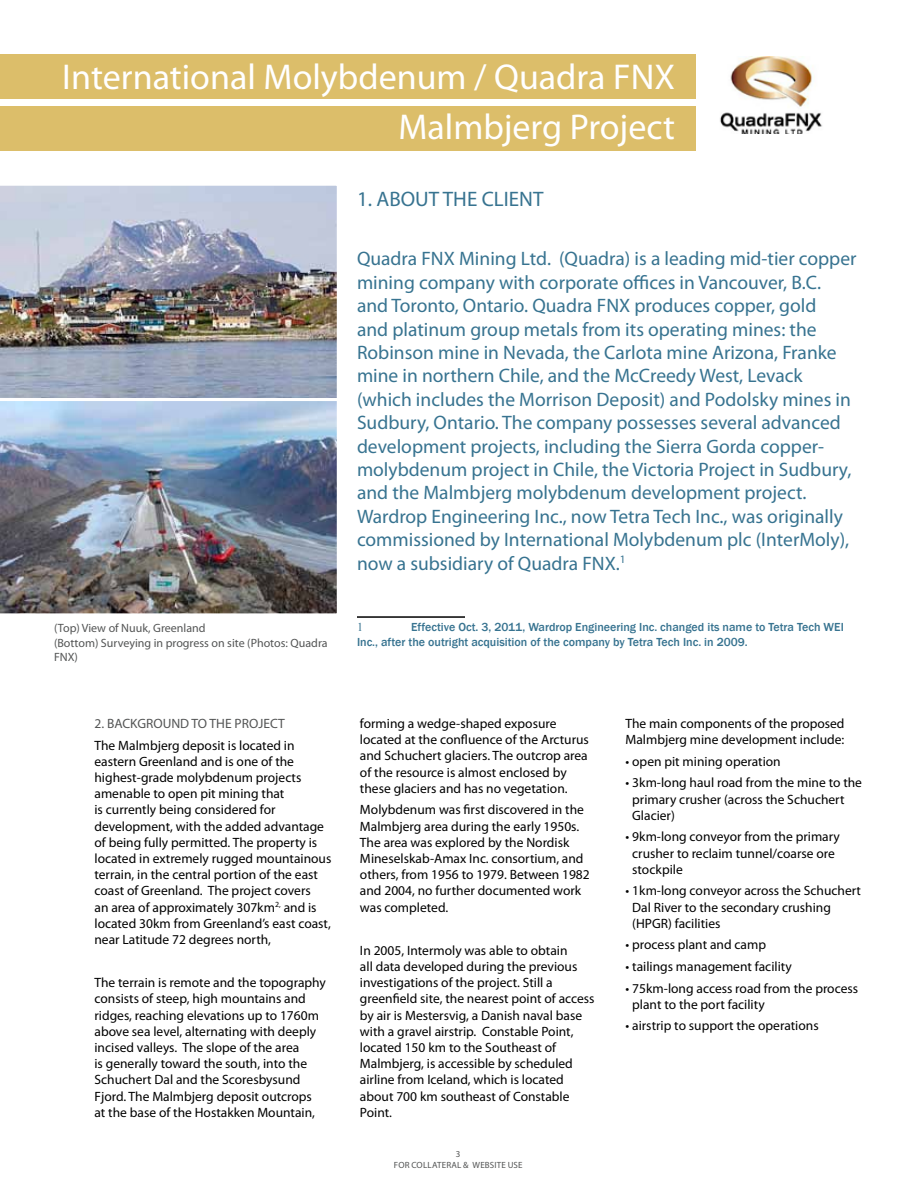
<style>
.page{position:relative;width:918px;height:1188px;background:#fff}
.page>*{position:absolute;margin:0;border:0;box-sizing:border-box;transform-origin:0 0}
.t1{font:36px/49.8px "Myriad Pro";color:#fff;text-align:right}
.t2{font:21px "Myriad Pro";color:#377390}
.t3{font:19.5px/23.4px "Myriad Pro";color:#377390}
.t4{font:13.5px/16.2px "Myriad Pro";color:#000}
.t5{font:13.5px "Myriad Pro";color:#545555}
.t6{font:500 12px/14.4px "Franklin Gothic";color:#377390}
.t7{font:12px/14.4px "Myriad Pro";color:#545555}
.t8{font:12px "Times New Roman";color:#377390}
.t9{font:9px/10.8px "Myriad Pro";letter-spacing:.015em;color:#545555;text-align:center}
</style>
<div class="page">
<div style="left:0;top:54px;width:696px;height:45px;background:#dcbe6a"></div>
<div style="left:0;top:106px;width:696px;height:45px;background:#dcbe6a"></div>
<hr style="left:357px;top:616px;width:108px;height:2px;background:#000">
<img style="left:0;top:185px;width:337px;height:212px">
<img style="left:0;top:397px;width:337px;height:217px">
<img style="left:720px;top:56px;width:102px;height:77px">
<h1 class="t1" style="left:62px;top:51px;width:614px">International Molybdenum / Quadra FNX<br>Malmbjerg Project</h1>
<h2 class="t2" style="left:357px;top:186px;width:188px">1. ABOUT THE CLIENT</h2>
<p class="t7" style="left:54px;top:621px;width:275px">(Top) View of Nuuk, Greenland<br>(Bottom) Surveying in progress on site (Photos: Quadra<br>FNX)</p>
<p class="t5" style="left:94px;top:715px;width:192px">2. BACKGROUND TO THE PROJECT</p>
<p class="t4" style="left:94px;top:737px;width:238px">The Malmbjerg deposit is located in eastern Greenland and is one of the highest-grade molybdenum projects amenable to open pit mining that<br>is currently being considered for development, with the added advantage of being fully permitted. The property is located in extremely rugged mountainous terrain, in the central portion of the east coast of Greenland. The project covers<br>an area of approximately 307km<sup>2,</sup> and is located 30km from Greenland’s east coast, near Latitude 72 degrees north,</p>
<p class="t4" style="left:94px;top:974px;width:233px">The terrain is remote and the topography consists of steep, high mountains and ridges, reaching elevations up to 1760m above sea level, alternating with deeply incised valleys. The slope of the area<br>is generally toward the south, into the Schuchert Dal and the Scoresbysund Fjord. The Malmbjerg deposit outcrops at the base of the Hostakken Mountain,</p>
<p class="t3" style="left:357px;top:247px;width:501px">Quadra FNX Mining Ltd. (Quadra) is a leading mid-tier copper mining company with corporate offices in Vancouver, B.C. and Toronto, Ontario. Quadra FNX produces copper, gold<br>and platinum group metals from its operating mines: the Robinson mine in Nevada, the Carlota mine Arizona, Franke mine in northern Chile, and the McCreedy West, Levack (which includes the Morrison Deposit) and Podolsky mines in Sudbury, Ontario. The company possesses several advanced development projects, including the Sierra Gorda copper&shy;molybdenum project in Chile, the Victoria Project in Sudbury, and the Malmbjerg molybdenum development project.<br>Wardrop Engineering Inc., now Tetra Tech Inc., was originally commissioned by International Molybdenum plc (InterMoly), now a subsidiary of Quadra FNX.<sup>1</sup></p>
<p class="t6" style="left:357px;top:620px;width:488px;text-indent:54px">Effective Oct. 3, 2011, Wardrop Engineering Inc. changed its name to Tetra Tech WEI<br>Inc., after the outright acquisition of the company by Tetra Tech Inc. in 2009.</p>
<p class="t8" style="left:357px;top:619px;width:7px">1</p>
<p class="t4" style="left:360px;top:715px;width:230px">forming a wedge-shaped exposure located at the confluence of the Arcturus and Schuchert glaciers. The outcrop area of the resource is almost enclosed by these glaciers and has no vegetation.</p>
<p class="t4" style="left:360px;top:802px;width:231px">Molybdenum was first discovered in the Malmbjerg area during the early 1950s.<br>The area was explored by the Nordisk Mineselskab-Amax Inc. consortium, and others, from 1956 to 1979. Between 1982 and 2004, no further documented work was completed.</p>
<p class="t4" style="left:360px;top:942px;width:236px">In 2005, Intermoly was able to obtain<br>all data developed during the previous investigations of the project. Still a greenfield site, the nearest point of access by air is Mestersvig, a Danish naval base with a gravel airstrip. Constable Point, located 150 km to the Southeast of Malmbjerg, is accessible by scheduled airline from Iceland, which is located about 700 km southeast of Constable Point.</p>
<p class="t9" style="left:394px;top:1149px;width:130px">3<br>FOR COLLATERAL &amp; WEBSITE USE</p>
<p class="t4" style="left:626px;top:715px;width:221px">The main components of the proposed<br>Malmbjerg mine development include:</p>
<p class="t4" style="left:626px;top:753px;width:157px">• open pit mining operation</p>
<p class="t4" style="left:632px;top:775px;width:231px;text-indent:-7px">• 3km-long haul road from the mine to the primary crusher (across the Schuchert<br>Glacier)</p>
<p class="t4" style="left:632px;top:829px;width:209px;text-indent:-7px">• 9km-long conveyor from the primary crusher to reclaim tunnel/coarse ore stockpile</p>
<p class="t4" style="left:632px;top:883px;width:230px;text-indent:-7px">• 1km-long conveyor across the Schuchert<br>Dal River to the secondary crushing (HPGR) facilities</p>
<p class="t4" style="left:626px;top:937px;width:142px">• process plant and camp</p>
<p class="t4" style="left:626px;top:958px;width:168px">• tailings management facility</p>
<p class="t4" style="left:632px;top:980px;width:227px;text-indent:-7px">• 75km-long access road from the process plant to the port facility</p>
<p class="t4" style="left:626px;top:1018px;width:195px">• airstrip to support the operations</p>
</div>
